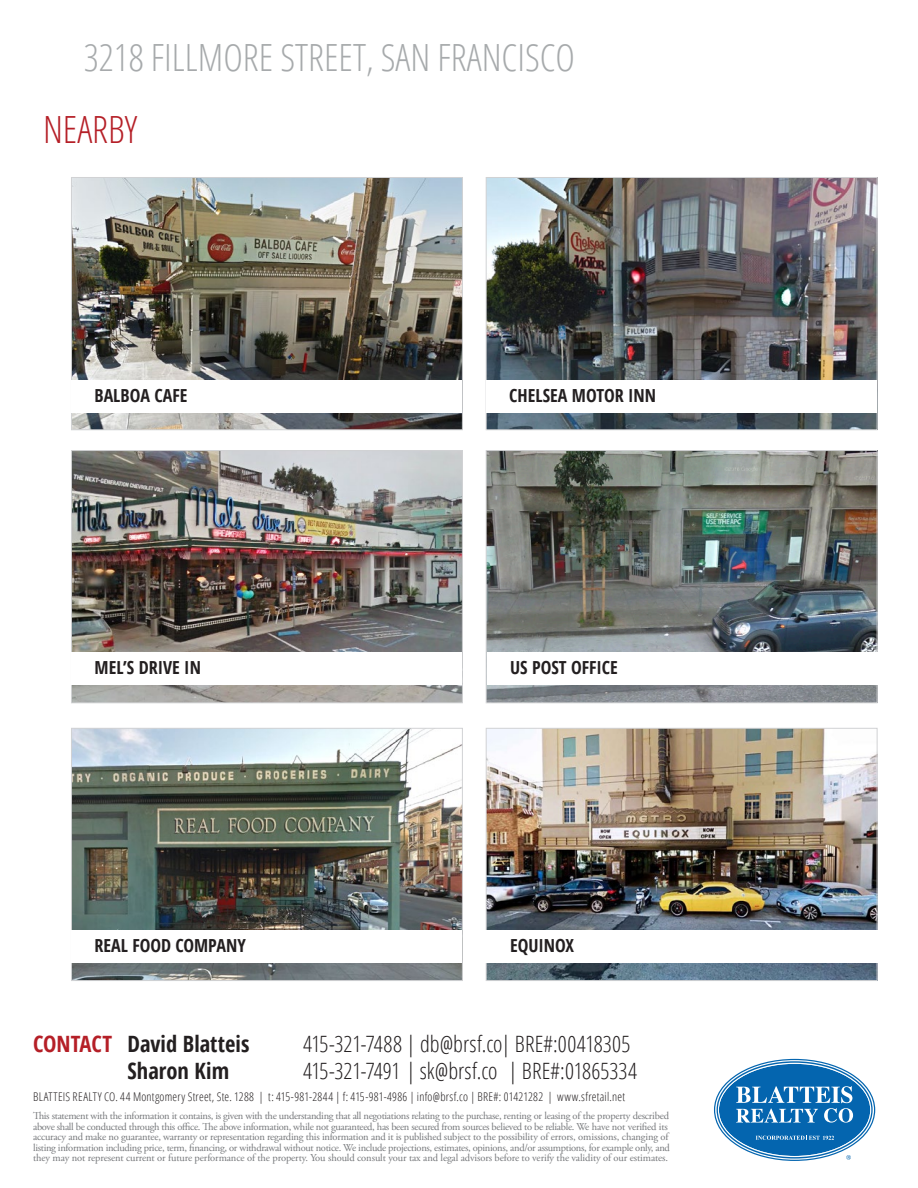
<style>
.page{position:relative;width:918px;height:1188px;background:#fff}
.page>*{position:absolute;margin:0;border:0;box-sizing:border-box;transform-origin:0 0}
.t1{font:300 condensed 37.5px "Open Sans";color:#a7aaac}
.t2{font:300 condensed 37.5px "Open Sans";color:#b51f27}
.t3{font:300 condensed 22.5px "Open Sans";color:#231f20}
.t4{font:700 condensed 22.5px "Open Sans";color:#231f20}
.t5{font:700 condensed 18px "Open Sans";color:#231f20}
.t6{font:300 condensed 12px "Open Sans";letter-spacing:.02em;color:#231f20}
.t7{font:10.5px/10.5px "Adobe Garamond Pro";letter-spacing:-.03em;color:#76787b}
.s1{color:#b51f27}
</style>
<div class="page">
<img style="left:73px;top:179px;width:388px;height:249px">
<div style="left:71px;top:177px;width:392px;height:253px;border:1px solid #d1d2d4"></div>
<img style="left:73px;top:452px;width:388px;height:249px">
<div style="left:71px;top:450px;width:392px;height:253px;border:1px solid #d1d2d4"></div>
<img style="left:73px;top:730px;width:388px;height:249px">
<div style="left:71px;top:728px;width:392px;height:253px;border:1px solid #d1d2d4"></div>
<img style="left:488px;top:179px;width:388px;height:249px">
<div style="left:486px;top:177px;width:392px;height:253px;border:1px solid #d1d2d4"></div>
<img style="left:488px;top:452px;width:388px;height:249px">
<div style="left:486px;top:450px;width:392px;height:253px;border:1px solid #d1d2d4"></div>
<img style="left:488px;top:730px;width:388px;height:249px">
<div style="left:486px;top:728px;width:392px;height:253px;border:1px solid #d1d2d4"></div>
<div style="left:72px;top:381px;width:390px;height:32px;background:#fff"></div>
<div style="left:72px;top:652px;width:390px;height:33px;background:#fff"></div>
<div style="left:72px;top:930px;width:390px;height:32px;background:#fff"></div>
<div style="left:487px;top:652px;width:391px;height:33px;background:#fff"></div>
<div style="left:480px;top:930px;width:398px;height:32px;background:#fff"></div>
<div style="left:487px;top:381px;width:390px;height:32px;background:#fff"></div>
<svg style="left:714px;top:1059px;width:161px;height:102px"></svg>
<h1 class="t1" style="left:84px;top:32px;width:493px">3218 FILLMORE STREET, SAN FRANCISCO</h1>
<h1 class="t2" style="left:43px;top:104px;width:96px">NEARBY</h1>
<h3 class="t5" style="left:95px;top:383px;width:94px">BALBOA CAFE</h3>
<h3 class="t5" style="left:509px;top:383px;width:148px">CHELSEA MOTOR INN</h3>
<h3 class="t5" style="left:95px;top:655px;width:108px">MEL’S DRIVE IN</h3>
<h3 class="t5" style="left:510px;top:655px;width:109px">US POST OFFICE</h3>
<h3 class="t5" style="left:95px;top:932px;width:153px">REAL FOOD COMPANY</h3>
<h3 class="t5" style="left:510px;top:932px;width:66px">EQUINOX</h3>
<h2 class="t4" style="left:33px;top:1028px;width:218px"><span class="s1">CONTACT</span> David Blatteis</h2>
<h2 class="t3" style="left:303px;top:1028px;width:329px">415-321-7488 | db@brsf.co| BRE#:00418305</h2>
<p class="t6" style="left:33px;top:1089px;width:594px">BLATTEIS REALTY CO. 44 Montgomery Street, Ste. 1288 | t: 415-981-2844 | f: 415-981-4986 | info@brsf.co | BRE#: 01421282 | www.sfretail.net</p>
<p class="t7" style="left:33px;top:1111px;width:638px">This statement with the information it contains, is given with the understanding that all negotiations relating to the purchase, renting or leasing of the property described above shall be conducted through this office. The above information, while not guaranteed, has been secured from sources believed to be reliable. We have not verified its accuracy and make no guarantee, warranty or representation regarding this information and it is published subject to the possibility of errors, omissions, changing of listing information including price, term, financing, or withdrawal without notice. We include projections, estimates, opinions, and/or assumptions, for example only, and they may not represent current or future performance of the property. You should consult your tax and legal advisors before to verify the validity of our estimates.</p>
<h2 class="t4" style="left:128px;top:1055px;width:103px">Sharon Kim</h2>
<h2 class="t3" style="left:303px;top:1055px;width:335px">415-321-7491 | sk@brsf.co | BRE#:01865334</h2>
</div>
